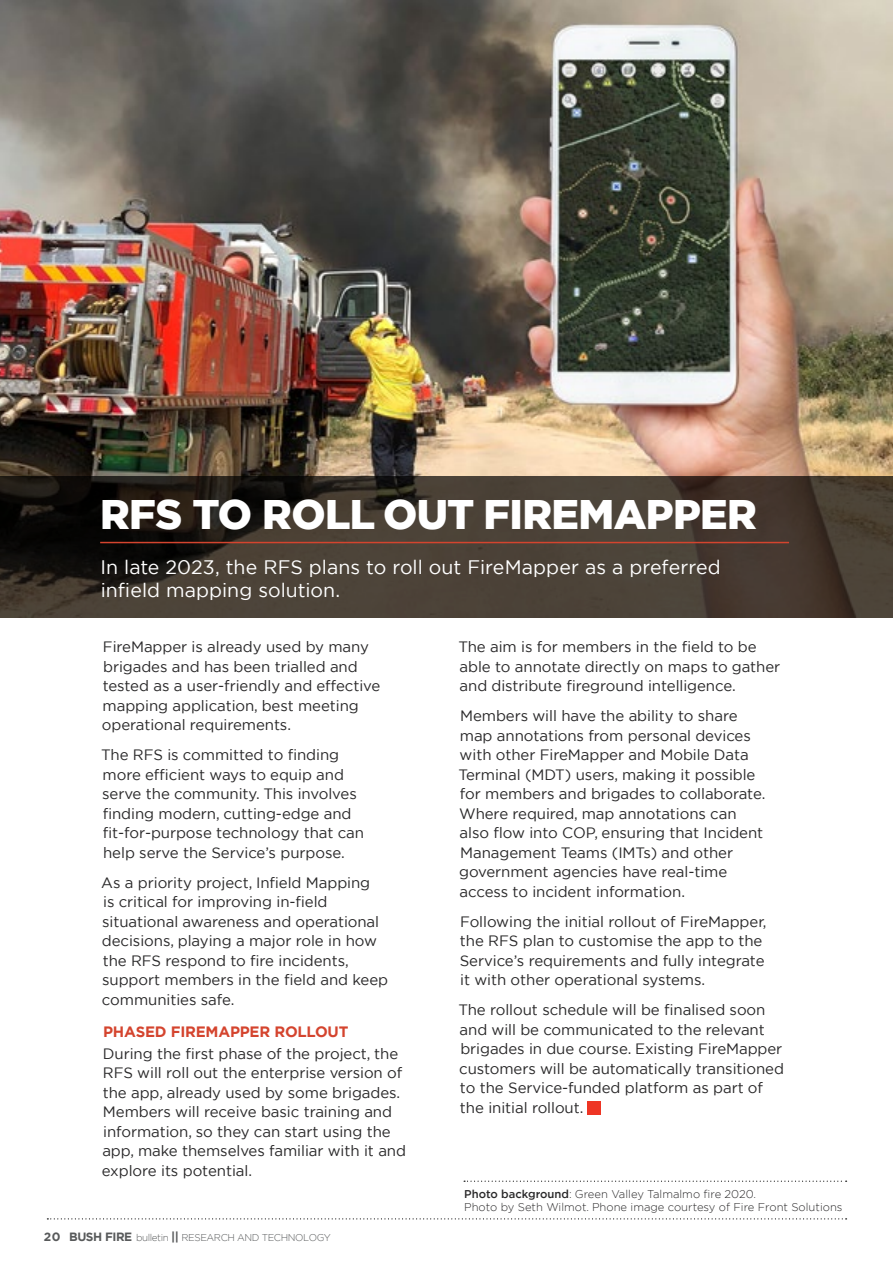
<style>
.page{position:relative;width:893px;height:1263px;background:#fff}
.page>*{position:absolute;margin:0;border:0;box-sizing:border-box;transform-origin:0 0}
.t1{font:900 41.25px "Gotham";letter-spacing:-.015em;color:#fff}
.t2{font:19.5px/22.5px "Gotham";color:#fff}
.t3{font:15px/19.5px "Gotham";letter-spacing:-.005em;color:#292829}
.t4{font:700 15px "Gotham";letter-spacing:-.015em;color:#d4442e}
.t5{font:300 11.25px/13.5px "Gotham";color:#292829}
.t6{font:300 9.9px "Gotham";letter-spacing:-.04em;color:#585a5b}
.s1{font-weight:700;font-size:12px}
.s2{font-weight:500}
</style>
<div class="page">
<img style="left:0;top:0;width:893px;height:476px">
<svg style="left:0;top:476px;width:893px;height:142px;background:#3d342b"></svg>
<div style="left:587px;top:1101px;width:14px;height:13px;background:#ee3524"></div>
<svg style="left:464px;top:1180px;width:383px;height:2px"></svg>
<hr style="left:100px;top:542px;width:689px;height:1px;background:#d4442e">
<svg style="left:47px;top:1218px;width:800px;height:1px"></svg>
<h1 class="t1" style="left:100px;top:486px;width:658px">RFS TO ROLL OUT FIREMAPPER</h1>
<h2 class="t2" style="left:100px;top:556px;width:622px">In late 2023, the RFS plans to roll out FireMapper as a preferred infield mapping solution.</h2>
<p class="t3" style="left:102px;top:637px;width:280px">FireMapper is already used by many brigades and has been trialled and tested as a user-friendly and effective mapping application, best meeting operational requirements.</p>
<p class="t3" style="left:101px;top:745px;width:264px">The RFS is committed to finding more efficient ways to equip and serve the community. This involves finding modern, cutting-edge and fit-for-purpose technology that can help serve the Service’s purpose.</p>
<p class="t3" style="left:101px;top:872px;width:288px">As a priority project, Infield Mapping<br>is critical for improving in-field situational awareness and operational decisions, playing a major role in how the RFS respond to fire incidents, support members in the field and keep communities safe.</p>
<p class="t4" style="left:103px;top:1022px;width:247px">PHASED FIREMAPPER ROLLOUT</p>
<p class="t3" style="left:102px;top:1043px;width:306px">During the first phase of the project, the RFS will roll out the enterprise version of the app, already used by some brigades.<br>Members will receive basic training and information, so they can start using the app, make themselves familiar with it and explore its potential.</p>
<p class="t6" style="left:44px;top:1231px;width:289px"><span class="s1">20 BUSH FIRE</span> bulletin <span class="s1">||</span> RESEARCH AND TECHNOLOGY</p>
<p class="t3" style="left:458px;top:637px;width:323px">The aim is for members in the field to be able to annotate directly on maps to gather and distribute fireground intelligence.</p>
<p class="t3" style="left:458px;top:706px;width:309px">Members will have the ability to share map annotations from personal devices with other FireMapper and Mobile Data Terminal (MDT) users, making it possible for members and brigades to collaborate.<br>Where required, map annotations can also flow into COP, ensuring that Incident Management Teams (IMTs) and other government agencies have real-time access to incident information.</p>
<p class="t3" style="left:460px;top:911px;width:308px">Following the initial rollout of FireMapper, the RFS plan to customise the app to the Service’s requirements and fully integrate it with other operational systems.</p>
<p class="t3" style="left:458px;top:1000px;width:327px">The rollout schedule will be finalised soon and will be communicated to the relevant brigades in due course. Existing FireMapper customers will be automatically transitioned to the Service-funded platform as part of the initial rollout.</p>
<p class="t5" style="left:464px;top:1187px;width:380px"><span class="s2">Photo background</span>: Green Valley Talmalmo fire 2020.<br>Photo by Seth Wilmot. Phone image courtesy of Fire Front Solutions</p>
</div>
